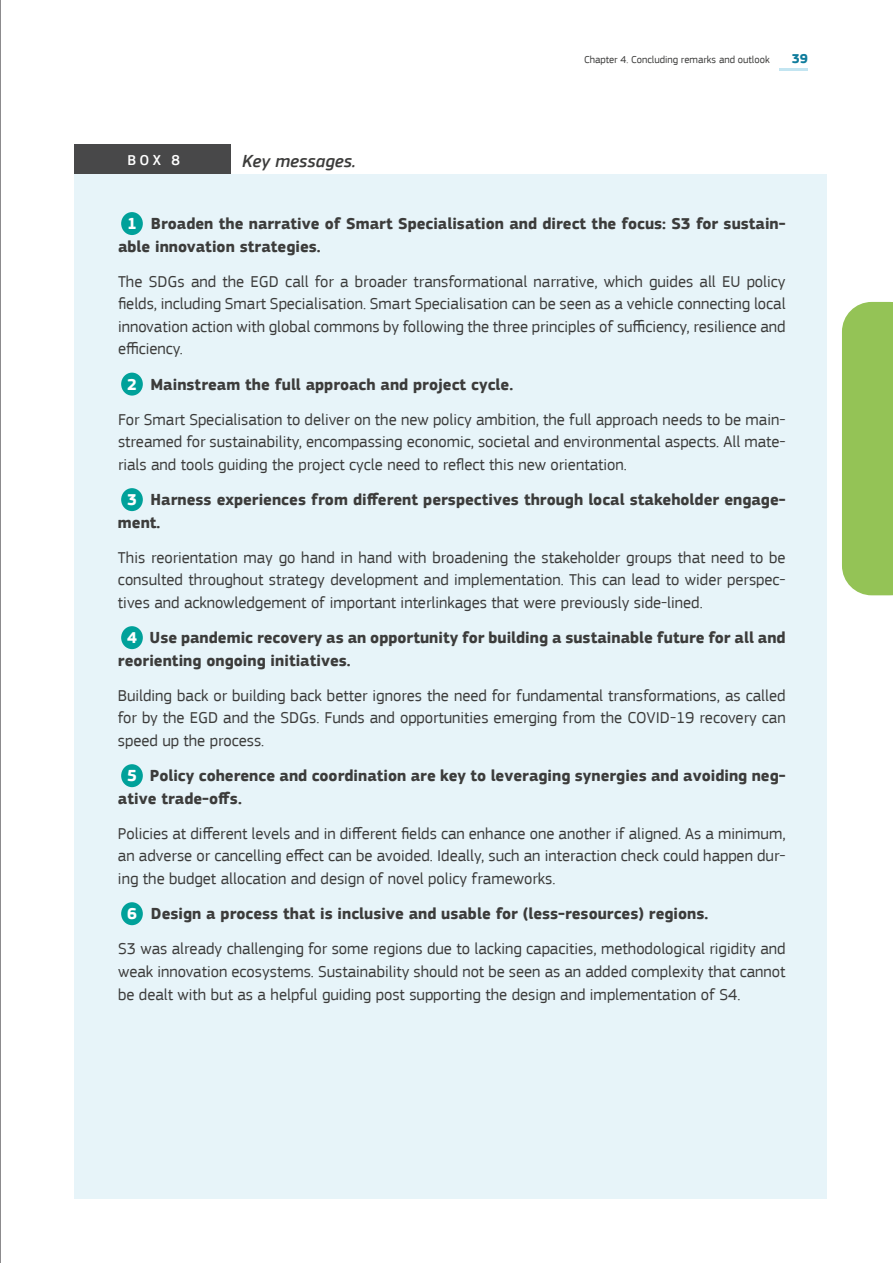
<style>
.page{position:relative;width:893px;height:1263px;background:#fff}
.page>*{position:absolute;margin:0;border:0;box-sizing:border-box;transform-origin:0 0}
.t1{font:italic 500 18px "EC Square Sans Pro";color:#3c3c3b}
.t2{font:16.5px/22.5px "EC Square Sans Pro";color:#3c3c3b;text-align:justify}
.t3{font:700 16.5px/22.5px "EC Square Sans Pro";color:#3c3c3b}
.t4{font:500 15px "EC Square Sans Pro";color:#fff}
.t5{font:700 13.5px "EC Square Sans Pro";color:#0f7c9c}
.t6{font:10.5px "EC Square Sans Pro";color:#3c3c3b}
.s1{color:#fff}
.s2{font-weight:700;color:#fff}
.s3{font-weight:700}
</style>
<div class="page">
<hr style="left:779px;top:68px;width:29px;height:3px;background:#c3e5f1">
<div style="left:842px;top:302px;width:51px;height:293px;background:#94c356"></div>
<div style="left:74px;top:174px;width:753px;height:1025px;background:#e7f4f9"></div>
<div style="left:74px;top:145px;width:157px;height:29px;background:#484849"></div>
<div style="left:121px;top:212px;width:22px;height:23px;background:#00a19a;border-radius:50%"></div>
<div style="left:121px;top:373px;width:22px;height:23px;background:#00a19a;border-radius:50%"></div>
<div style="left:121px;top:488px;width:22px;height:23px;background:#00a19a;border-radius:50%"></div>
<div style="left:121px;top:626px;width:22px;height:23px;background:#00a19a;border-radius:50%"></div>
<div style="left:121px;top:764px;width:22px;height:23px;background:#00a19a;border-radius:50%"></div>
<div style="left:121px;top:902px;width:22px;height:23px;background:#00a19a;border-radius:50%"></div>
<hr style="left:0;top:0;width:1px;height:1263px;background:#1a171c">
<p class="t4" style="left:128px;top:151px;width:54px">BOX 8</p>
<p class="t1" style="left:242px;top:150px;width:115px">Key messages.</p>
<p class="t6" style="left:584px;top:54px;width:187px">Chapter 4. Concluding remarks and outlook</p>
<p class="t5" style="left:792px;top:51px;width:18px">39</p>
<p class="t3" style="left:118px;top:213px;width:669px;text-indent:9px"><span class="s1">1</span> Broaden the narrative of Smart Specialisation and direct the focus: S3 for sustain&shy;able innovation strategies.</p>
<p class="t2" style="left:118px;top:270px;width:669px">The SDGs and the EGD call for a broader transformational narrative, which guides all EU policy fields, including Smart Specialisation. Smart Specialisation can be seen as a vehicle connecting local innovation action with global commons by following the three principles of sufficiency, resilience and efficiency.</p>
<p class="t2" style="left:118px;top:367px;width:669px;line-height:35.2px;text-indent:9px"><span class="s2">2</span> <span class="s3">Mainstream the full approach and project cycle.<br></span>For Smart Specialisation to deliver on the new policy ambition, the full approach needs to be main-</p>
<p class="t2" style="left:118px;top:431px;width:669px">streamed for sustainability, encompassing economic, societal and environmental aspects. All mate&shy;rials and tools guiding the project cycle need to reflect this new orientation.</p>
<p class="t3" style="left:118px;top:489px;width:669px;text-indent:9px"><span class="s1">3</span> Harness experiences from different perspectives through local stakeholder engage&shy;ment.</p>
<p class="t2" style="left:118px;top:546px;width:669px">This reorientation may go hand in hand with broadening the stakeholder groups that need to be consulted throughout strategy development and implementation. This can lead to wider perspec&shy;tives and acknowledgement of important interlinkages that were previously side-lined.</p>
<p class="t3" style="left:118px;top:627px;width:669px;text-indent:9px"><span class="s1">4</span> Use pandemic recovery as an opportunity for building a sustainable future for all and reorienting ongoing initiatives.</p>
<p class="t2" style="left:118px;top:684px;width:669px">Building back or building back better ignores the need for fundamental transformations, as called for by the EGD and the SDGs. Funds and opportunities emerging from the COVID-19 recovery can speed up the process.</p>
<p class="t3" style="left:118px;top:765px;width:669px;text-indent:9px"><span class="s1">5</span> Policy coherence and coordination are key to leveraging synergies and avoiding neg&shy;ative trade-offs.</p>
<p class="t2" style="left:118px;top:822px;width:669px">Policies at different levels and in different fields can enhance one another if aligned. As a minimum, an adverse or cancelling effect can be avoided. Ideally, such an interaction check could happen dur&shy;ing the budget allocation and design of novel policy frameworks.</p>
<p class="t2" style="left:118px;top:896px;width:669px;line-height:35.2px;text-indent:9px"><span class="s2">6</span> <span class="s3">Design a process that is inclusive and usable for (less-resources) regions.<br></span>S3 was already challenging for some regions due to lacking capacities, methodological rigidity and</p>
<p class="t2" style="left:118px;top:960px;width:669px">weak innovation ecosystems. Sustainability should not be seen as an added complexity that cannot be dealt with but as a helpful guiding post supporting the design and implementation of S4.</p>
</div>
